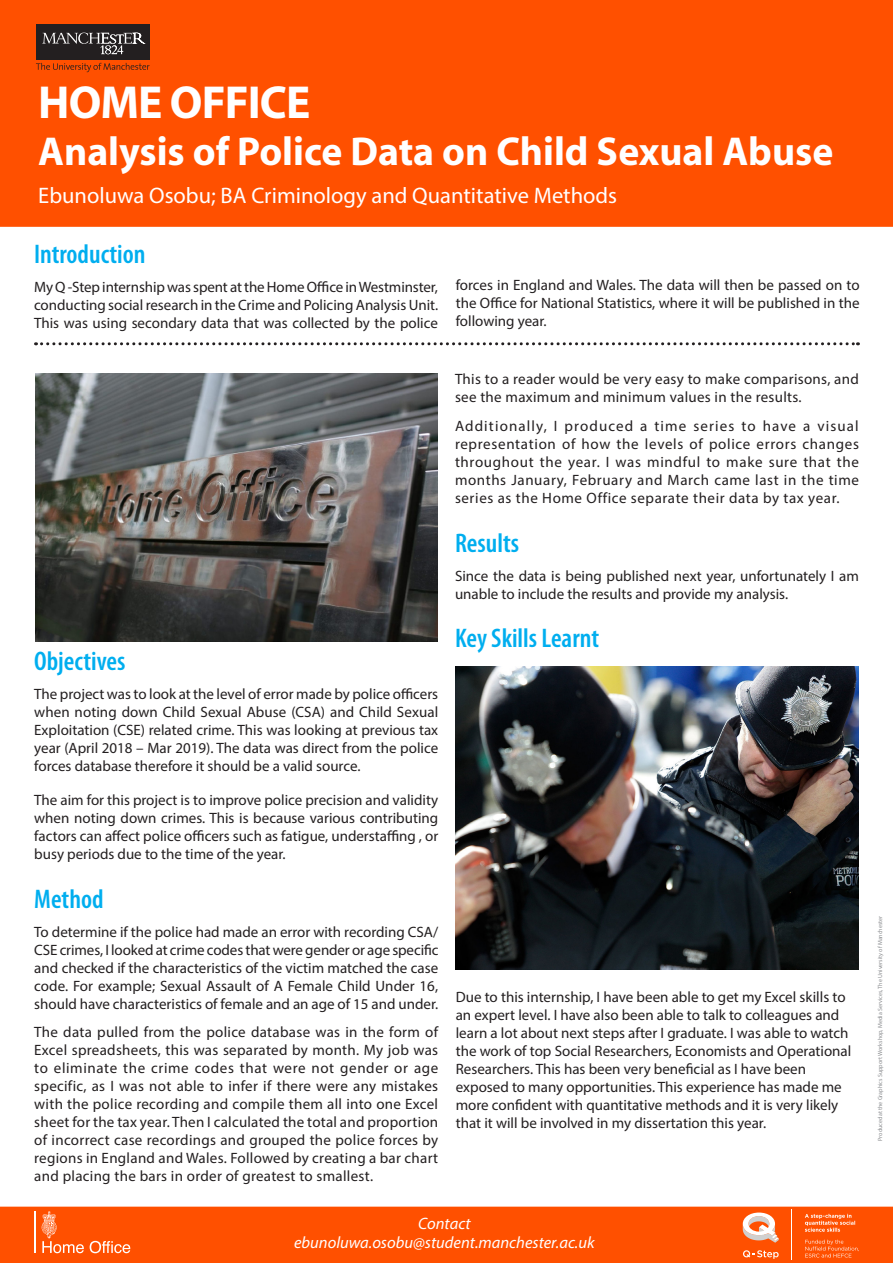
<style>
.page{position:relative;width:893px;height:1263px;background:#fff}
.page>*{position:absolute;margin:0;border:0;box-sizing:border-box;transform-origin:0 0}
.t1{font:700 46.5px "Myriad";letter-spacing:-.02em;color:#fff}
.t2{font:700 40.5px "Myriad";color:#fff}
.Headline{font:600 condensed 27px "Myriad Pro";color:#00aeef}
.t3{font:22.5px "Myriad Pro";color:#fff}
.Subhead_1{font:italic 16.5px "Myriad Pro";color:#fff}
.Body_text{font:15px/18px "Myriad Pro";color:#231f20;text-align:justify}
.Headline-2{font:15px/18px "Myriad Pro";color:#231f20}
.Body_text-2{font:15px/18px "Myriad Pro";letter-spacing:.02em;color:#231f20}
.Body_text-3{font:6px "Myriad Pro";color:#8a8c8f}
</style>
<div class="page">
<div style="left:1px;top:1207px;width:891px;height:55px;background:#ff5000"></div>
<div style="left:0;top:1206px;width:893px;height:57px;border:2px solid #ff5000"></div>
<div style="left:0;top:0;width:893px;height:227px;background:#ff5000"></div>
<div style="left:36px;top:24px;width:114px;height:35px;background:#231f20"></div>
<svg style="left:36px;top:63px;width:114px;height:9px"></svg>
<svg style="left:42px;top:33px;width:103px;height:21px"></svg>
<svg style="left:743px;top:1212px;width:36px;height:31px"></svg>
<svg style="left:743px;top:1250px;width:36px;height:9px"></svg>
<svg style="left:805px;top:1239px;width:54px;height:18px"></svg>
<svg style="left:805px;top:1214px;width:50px;height:18px"></svg>
<hr style="left:792px;top:1209px;width:1px;height:51px;background:#fff">
<svg style="left:36px;top:342px;width:822px;height:3px"></svg>
<hr style="left:34px;top:1211px;width:1px;height:42px;background:#fff">
<svg style="left:90px;top:1241px;width:40px;height:12px"></svg>
<svg style="left:42px;top:1211px;width:42px;height:42px"></svg>
<img style="left:36px;top:373px;width:402px;height:268px">
<img style="left:455px;top:667px;width:404px;height:303px">
<p class="t1" style="left:38px;top:79px;width:274px">HOME OFFICE</p>
<p class="t2" style="left:38px;top:131px;width:796px">Analysis of Police Data on Child Sexual Abuse</p>
<p class="t3" style="left:38px;top:181px;width:580px">Ebunoluwa Osobu; BA Criminology and Quantitative Methods</p>
<p class="Headline" style="left:34px;top:237px;width:113px">Introduction</p>
<p class="Body_text" style="left:34px;top:278px;width:406px">My Q -Step internship was spent at the Home Office in Westminster, conducting social research in the Crime and Policing Analysis Unit.<br>This was using secondary data that was collected by the police</p>
<p class="Body_text" style="left:456px;top:275px;width:405px">forces in England and Wales. The data will then be passed on to the Office for National Statistics, where it will be published in the following year.</p>
<p class="Headline" style="left:34px;top:644px;width:93px">Objectives</p>
<p class="Body_text" style="left:34px;top:685px;width:405px">The project was to look at the level of error made by police officers when noting down Child Sexual Abuse (CSA) and Child Sexual Exploitation (CSE) related crime. This was looking at previous tax year (April 2018 – Mar 2019). The data was direct from the police forces database therefore it should be a valid source.</p>
<p class="Body_text" style="left:34px;top:791px;width:405px">The aim for this project is to improve police precision and validity when noting down crimes. This is because various contributing factors can affect police officers such as fatigue, understaffing , or busy periods due to the time of the year.</p>
<p class="Headline" style="left:34px;top:882px;width:71px">Method</p>
<p class="Body_text" style="left:34px;top:922px;width:406px">To determine if the police had made an error with recording CSA/ CSE crimes, I looked at crime codes that were gender or age specific and checked if the characteristics of the victim matched the case code. For example; Sexual Assault of A Female Child Under 16, should have characteristics of female and an age of 15 and under.</p>
<p class="Body_text" style="left:34px;top:1023px;width:406px">The data pulled from the police database was in the form of Excel spreadsheets, this was separated by month. My job was to eliminate the crime codes that were not gender or age specific, as I was not able to infer if there were any mistakes with the police recording and compile them all into one Excel sheet for the tax year. Then I calculated the total and proportion of incorrect case recordings and grouped the police forces by regions in England and Wales. Followed by creating a bar chart and placing the bars in order of greatest to smallest.</p>
<p class="Body_text-2" style="left:455px;top:370px;width:405px">This to a reader would be very easy to make comparisons, and see the maximum and minimum values in the results.</p>
<p class="Body_text" style="left:455px;top:417px;width:406px">Additionally, I produced a time series to have a visual representation of how the levels of police errors changes throughout the year. I was mindful to make sure that the months January, February and March came last in the time series as the Home Office separate their data by tax year.</p>
<p class="Headline" style="left:455px;top:526px;width:66px">Results</p>
<p class="Body_text" style="left:455px;top:566px;width:405px">Since the data is being published next year, unfortunately I am unable to include the results and provide my analysis.</p>
<p class="Headline" style="left:455px;top:622px;width:146px">Key Skills Learnt</p>
<p class="Headline-2" style="left:456px;top:987px;width:397px">Due to this internship, I have been able to get my Excel skills to an expert level. I have also been able to talk to colleagues and learn a lot about next steps after I graduate. I was able to watch the work of top Social Researchers, Economists and Operational Researchers. This has been very beneficial as I have been exposed to many opportunities. This experience has made me more confident with quantitative methods and it is very likely that it will be involved in my dissertation this year.</p>
<p class="Subhead_1" style="left:418px;top:1213px;width:54px">Contact</p>
<p class="Subhead_1" style="left:294px;top:1233px;width:302px">ebunoluwa.osobu@student.manchester.ac.uk</p>
<p class="Body_text-3" style="left:876px;top:1141px;width:226px;rotate:-90deg">Produced at the Graphics Support Workshop, Media Services, The University of Manchester</p>
</div>
